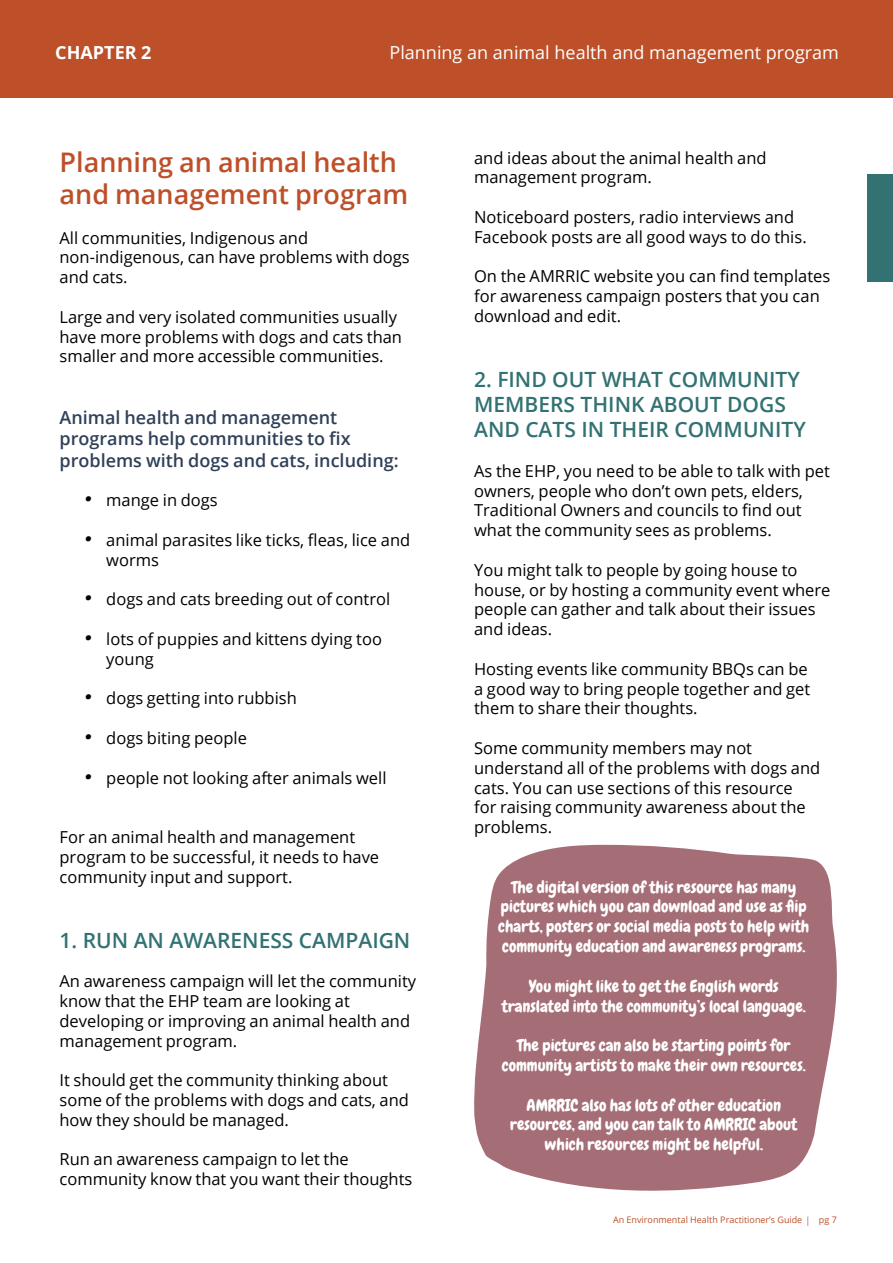
<style>
.page{position:relative;width:893px;height:1263px;background:#fff}
.page>*{position:absolute;margin:0;border:0;box-sizing:border-box;transform-origin:0 0}
.t1{font:600 27px/32.4px "Open Sans";color:#bd5029}
.t2{font:600 21px/25.2px "Open Sans";color:#327272}
.t3{font:600 18px/21.6px "Open Sans";color:#304059}
.t4{font:18px "Open Sans";color:#fff}
.t5{font:700 18px "Open Sans";color:#fff}
.t6{font:16.5px/19.8px "Open Sans";color:#000}
.t7{font:16.5px/19.8px "Chewy";color:#fff;text-align:center}
.t8{font:9px "Open Sans";color:#bd5029}
.s1{font-family:"Richela Kids"}
</style>
<div class="page">
<svg style="left:474px;top:845px;width:363px;height:346px;background:#ad7c84"></svg>
<div style="left:0;top:0;width:893px;height:98px;background:#bd5029"></div>
<div style="left:867px;top:175px;width:26px;height:107px;background:#327272"></div>
<p class="t5" style="left:55px;top:40px;width:98px">CHAPTER 2</p>
<p class="t4" style="left:389px;top:40px;width:451px">Planning an animal health and management program</p>
<h1 class="t1" style="left:60px;top:145px;width:350px">Planning an animal health and management program</h1>
<p class="t6" style="left:60px;top:227px;width:352px">All communities, Indigenous and non-indigenous, can have problems with dogs and cats.</p>
<p class="t6" style="left:60px;top:306px;width:344px">Large and very isolated communities usually have more problems with dogs and cats than smaller and more accessible communities.</p>
<p class="t3" style="left:60px;top:406px;width:341px">Animal health and management programs help communities to fix problems with dogs and cats, including:</p>
<p class="t6" style="left:85px;top:490px;width:134px"><span class="s1">•</span> mange in dogs</p>
<p class="t6" style="left:106px;top:530px;width:305px;text-indent:-21px"><span class="s1">•</span> animal parasites like ticks, fleas, lice and worms</p>
<p class="t6" style="left:85px;top:589px;width:307px"><span class="s1">•</span> dogs and cats breeding out of control</p>
<p class="t6" style="left:106px;top:629px;width:277px;text-indent:-21px"><span class="s1">•</span> lots of puppies and kittens dying too young</p>
<p class="t6" style="left:85px;top:688px;width:213px"><span class="s1">•</span> dogs getting into rubbish</p>
<p class="t6" style="left:85px;top:728px;width:163px"><span class="s1">•</span> dogs biting people</p>
<p class="t6" style="left:85px;top:767px;width:303px"><span class="s1">•</span> people not looking after animals well</p>
<p class="t6" style="left:60px;top:827px;width:321px">For an animal health and management program to be successful, it needs to have community input and support.</p>
<p class="t2" style="left:60px;top:927px;width:352px">1. RUN AN AWARENESS CAMPAIGN</p>
<p class="t6" style="left:60px;top:971px;width:358px">An awareness campaign will let the community know that the EHP team are looking at developing or improving an animal health and management program.</p>
<p class="t6" style="left:60px;top:1070px;width:351px">It should get the community thinking about some of the problems with dogs and cats, and how they should be managed.</p>
<p class="t6" style="left:60px;top:1149px;width:354px">Run an awareness campaign to let the community know that you want their thoughts</p>
<p class="t6" style="left:474px;top:147px;width:294px">and ideas about the animal health and management program.</p>
<p class="t6" style="left:474px;top:207px;width:334px">Noticeboard posters, radio interviews and<br>Facebook posts are all good ways to do this.</p>
<p class="t6" style="left:474px;top:266px;width:358px">On the AMRRIC website you can find templates for awareness campaign posters that you can download and edit.</p>
<p class="t2" style="left:474px;top:366px;width:333px">2. FIND OUT WHAT COMMUNITY<br>MEMBERS THINK ABOUT DOGS<br>AND CATS IN THEIR COMMUNITY</p>
<p class="t6" style="left:474px;top:460px;width:357px">As the EHP, you need to be able to talk with pet owners, people who don’t own pets, elders, Traditional Owners and councils to find out what the community sees as problems.</p>
<p class="t6" style="left:474px;top:559px;width:358px">You might talk to people by going house to house, or by hosting a community event where people can gather and talk about their issues and ideas.</p>
<p class="t6" style="left:474px;top:658px;width:338px">Hosting events like community BBQs can be a good way to bring people together and get them to share their thoughts.</p>
<p class="t6" style="left:474px;top:738px;width:348px">Some community members may not understand all of the problems with dogs and cats. You can use sections of this resource<br>for raising community awareness about the problems.</p>
<p class="t7" style="left:498px;top:877px;width:313px">The digital version of this resource has many pictures which you can download and use as flip charts, posters or social media posts to help with community education and awareness programs.</p>
<p class="t7" style="left:502px;top:976px;width:305px">You might like to get the English words translated into the community’s local language.</p>
<p class="t7" style="left:502px;top:1035px;width:305px">The pictures can also be starting points for community artists to make their own resources.</p>
<p class="t7" style="left:510px;top:1095px;width:289px">AMRRIC also has lots of other education resources, and you can talk to AMRRIC about which resources might be helpful.</p>
<p class="t8" style="left:613px;top:1214px;width:191px">An Environmental Health Practitioner’s Guide</p>
<p class="t8" style="left:819px;top:1214px;width:19px">pg 7</p>
</div>
